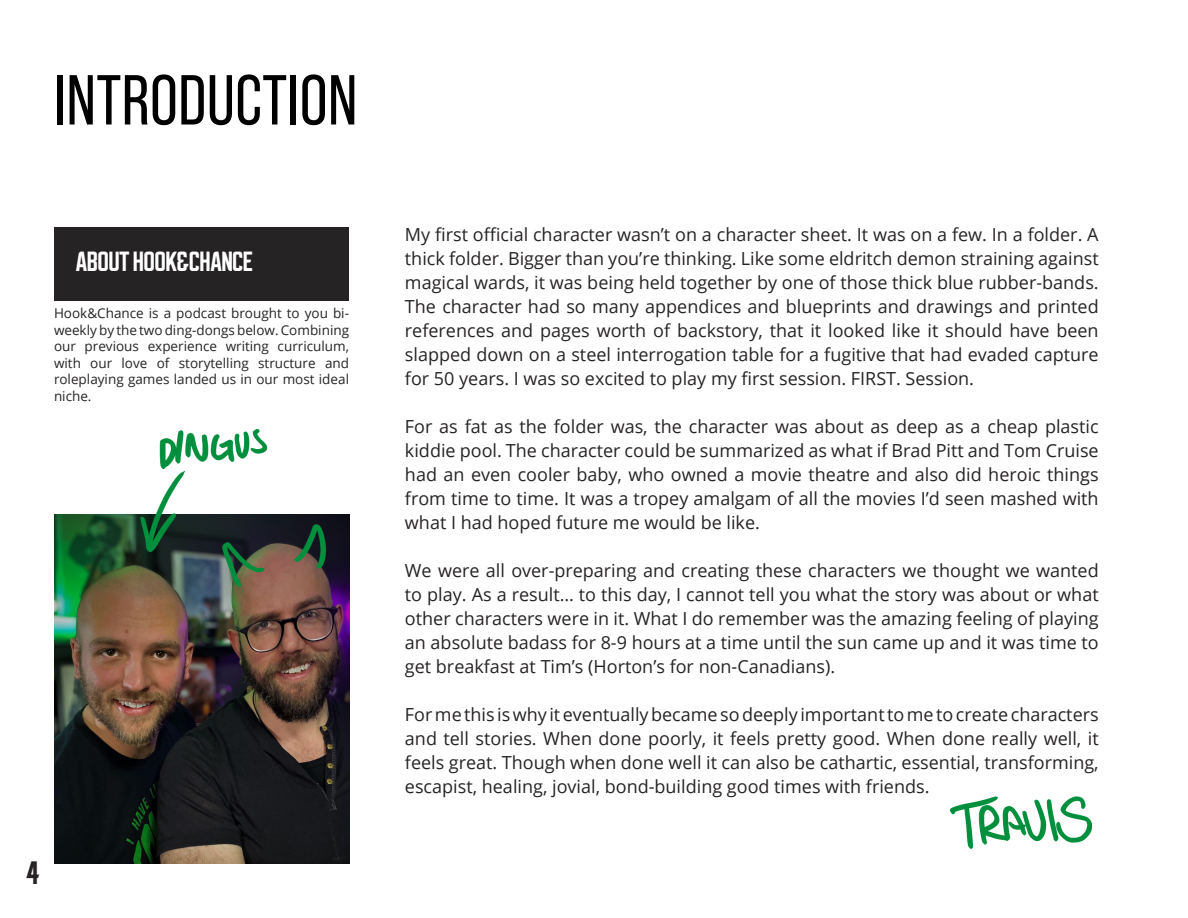
<style>
.page{position:relative;width:1188px;height:918px;background:#fff}
.page>*{position:absolute;margin:0;border:0;box-sizing:border-box;transform-origin:0 0}
.Page_Title{font:70.5px "Bebas Neue Pro";color:#000}
.t1{font:700 31.5px "Buyan";color:#262324}
.Numbers{font:700 27px "Buyan";color:#fff}
.t2{font:18px/24px "Open Sans";color:#262324;text-align:justify}
.t3{font:13.5px/16.5px "Open Sans";color:#262324;text-align:justify}
</style>
<div class="page">
<div style="left:55px;top:227px;width:294px;height:74px;background:#262324"></div>
<img style="left:54px;top:514px;width:295px;height:350px">
<img style="left:110px;top:429px;width:223px;height:171px">
<img style="left:949px;top:796px;width:144px;height:53px">
<p class="Page_Title" style="left:54px;top:60px;width:305px">INTRODUCTION</p>
<p class="Numbers" style="left:76px;top:248px;width:179px">ABOUT HOOK&amp;CHANCE</p>
<p class="t3" style="left:54px;top:305px;width:297px">Hook&amp;Chance is a podcast brought to you bi&shy;weekly by the two ding-dongs below. Combining our previous experience writing curriculum, with our love of storytelling structure and roleplaying games landed us in our most ideal niche.</p>
<h2 class="t1" style="left:26px;top:857px;width:15px">4</h2>
<p class="t2" style="left:405px;top:222px;width:695px">My first official character wasn’t on a character sheet. It was on a few. In a folder. A thick folder. Bigger than you’re thinking. Like some eldritch demon straining against magical wards, it was being held together by one of those thick blue rubber-bands.<br>The character had so many appendices and blueprints and drawings and printed references and pages worth of backstory, that it looked like it should have been slapped down on a steel interrogation table for a fugitive that had evaded capture for 50 years. I was so excited to play my first session. FIRST. Session.</p>
<p class="t2" style="left:405px;top:414px;width:695px">For as fat as the folder was, the character was about as deep as a cheap plastic kiddie pool. The character could be summarized as what if Brad Pitt and Tom Cruise had an even cooler baby, who owned a movie theatre and also did heroic things from time to time. It was a tropey amalgam of all the movies I’d seen mashed with what I had hoped future me would be like.</p>
<p class="t2" style="left:405px;top:558px;width:695px">We were all over-preparing and creating these characters we thought we wanted to play. As a result… to this day, I cannot tell you what the story was about or what other characters were in it. What I do remember was the amazing feeling of playing an absolute badass for 8-9 hours at a time until the sun came up and it was time to get breakfast at Tim’s (Horton’s for non-Canadians).</p>
<p class="t2" style="left:405px;top:702px;width:695px">For me this is why it eventually became so deeply important to me to create characters and tell stories. When done poorly, it feels pretty good. When done really well, it feels great. Though when done well it can also be cathartic, essential, transforming, escapist, healing, jovial, bond-building good times with friends.</p>
</div>
